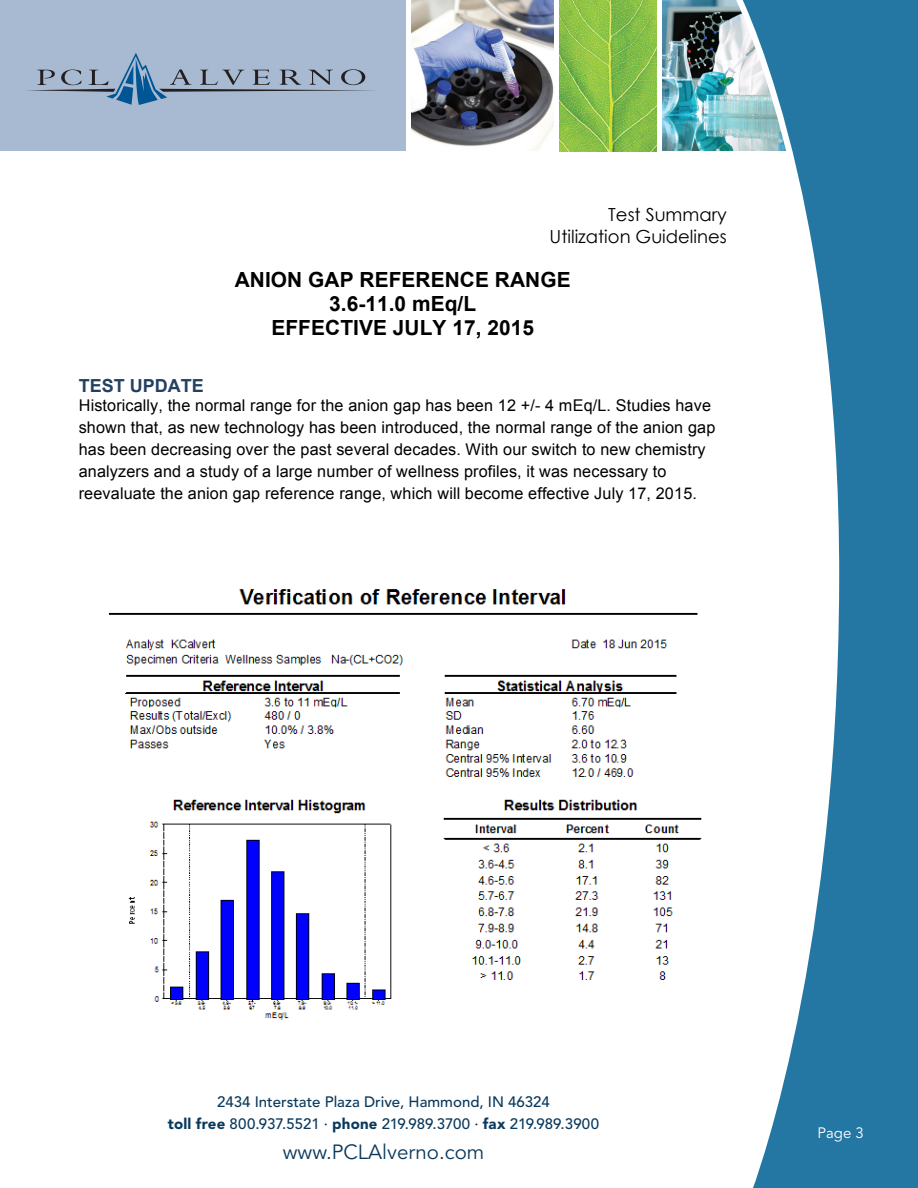
<style>
.page{position:relative;width:918px;height:1188px;background:#fff}
.page>*{position:absolute;margin:0;border:0;box-sizing:border-box;transform-origin:0 0}
.t1{font:700 20.85px/24.2px "Arial";letter-spacing:.005em;color:#000;text-align:center}
.t2{font:20.55px "Avenir";color:#0a395c}
.t3{font:18px/21.9px "Century Gothic";color:#000;text-align:right}
.t4{font:700 18px "Arial";color:#244061}
.t5{font:16.2px/21.9px "Arial";letter-spacing:.01em;color:#000}
.t6{font:500 15px "Avenir";color:#0a395c}
.t7{font:15px "Avenir";color:#fff}
.s1{font-weight:900}
</style>
<div class="page">
<div style="left:0;top:0;width:406px;height:151px;background:#a7bad2"></div>
<img style="left:662px;top:0;width:65px;height:151px">
<img style="left:559px;top:0;width:97px;height:151px">
<img style="left:412px;top:0;width:141px;height:151px">
<svg style="left:727px;top:0;width:191px;height:1188px"></svg>
<svg style="left:27px;top:53px;width:347px;height:52px"></svg>
<img style="left:109px;top:589px;width:593px;height:431px">
<p class="t3" style="left:550px;top:203px;width:179px">Test Summary<br>Utilization Guidelines</p>
<p class="t1" style="left:235px;top:268px;width:337px">ANION GAP REFERENCE RANGE<br>3.6-11.0 mEq/L<br>EFFECTIVE JULY 17, 2015</p>
<p class="t4" style="left:79px;top:374px;width:127px">TEST UPDATE</p>
<p class="t5" style="left:79px;top:395px;width:638px">Historically, the normal range for the anion gap has been 12 +/- 4 mEq/L. Studies have shown that, as new technology has been introduced, the normal range of the anion gap has been decreasing over the past several decades. With our switch to new chemistry analyzers and a study of a large number of wellness profiles, it was necessary to reevaluate the anion gap reference range, which will become effective July 17, 2015.</p>
<p class="t6" style="left:217px;top:1093px;width:334px">2434 Interstate Plaza Drive, Hammond, IN 46324</p>
<p class="t6" style="left:168px;top:1115px;width:433px"><span class="s1">toll free</span> 800.937.5521 · <span class="s1">phone</span> 219.989.3700 · <span class="s1">fax</span> 219.989.3900</p>
<p class="t2" style="left:283px;top:1140px;width:203px">www.PCLAlverno.com</p>
<p class="t7" style="left:818px;top:1124px;width:48px">Page 3</p>
</div>
